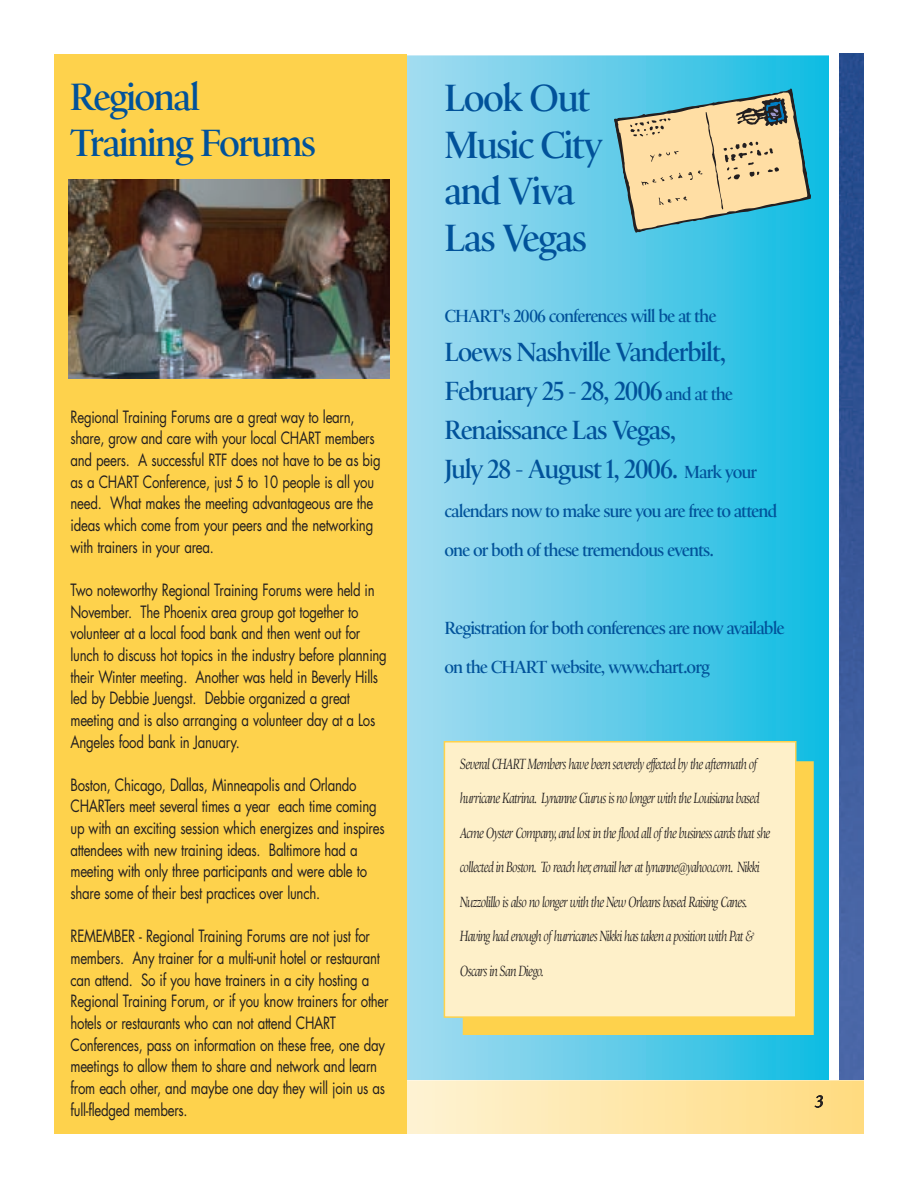
<style>
.page{position:relative;width:918px;height:1188px;background:#fff}
.page>*{position:absolute;margin:0;border:0;box-sizing:border-box;transform-origin:0 0}
.t1{font:600 39px/46.8px "Nicholas";letter-spacing:-.015em;color:#01529a}
.t2{font:600 27px/39px "Nicholas";letter-spacing:-.015em;color:#01529a}
.t3{font:600 18px/39px "Nicholas";letter-spacing:-.015em;color:#01529a}
.t4{font:16.5px/21.6px "Futura";letter-spacing:-.02em;color:#231f20;scale:.8 1}
.t5{font:italic 16.5px "Nicholas";color:#231f20;scale:1.1 1}
.t6{font:italic 15px "Nicholas";letter-spacing:-.015em;color:#231f20;scale:.8 1}
.s1{font-size:18px}
</style>
<div class="page">
<svg style="left:407px;top:55px;width:421px;height:1025px"></svg>
<div style="left:464px;top:762px;width:349px;height:272px;background:#fed24c"></div>
<div style="left:463px;top:761px;width:351px;height:274px;border:2px solid #fed24c"></div>
<img style="left:840px;top:53px;width:24px;height:1027px">
<svg style="left:613px;top:87px;width:199px;height:146px"></svg>
<div style="left:444px;top:742px;width:352px;height:275px;background:#fef0c9"></div>
<div style="left:444px;top:741px;width:352px;height:277px;border:2px solid #fed24c"></div>
<svg style="left:407px;top:1080px;width:457px;height:54px"></svg>
<div style="left:54px;top:54px;width:353px;height:1080px;background:#fed24c"></div>
<img style="left:69px;top:179px;width:321px;height:199px">
<h1 class="t1" style="left:70px;top:76px;width:246px">Regional<br>Training Forums</h1>
<p class="t4" style="left:70px;top:407px;width:389px">Regional Training Forums are a great way to learn, share, grow and care with your local CHART members and peers. A successful RTF does not have to be as big as a CHART Conference, just 5 to 10 people is all you need. What makes the meeting advantageous are the ideas which come from your peers and the networking with trainers in your area.</p>
<p class="t4" style="left:70px;top:580px;width:397px">Two noteworthy Regional Training Forums were held in November. The Phoenix area group got together to volunteer at a local food bank and then went out for lunch to discuss hot topics in the industry before planning their Winter meeting. Another was held in Beverly Hills led by Debbie Juengst. Debbie organized a great meeting and is also arranging a volunteer day at a Los Angeles food bank in January.</p>
<p class="t4" style="left:70px;top:775px;width:394px">Boston, Chicago, Dallas, Minneapolis and Orlando CHARTers meet several times a year each time coming up with an exciting session which energizes and inspires attendees with new training ideas. Baltimore had a meeting with only three participants and were able to share some of their best practices over lunch.</p>
<p class="t4" style="left:70px;top:927px;width:399px">REMEMBER - Regional Training Forums are not just for members. Any trainer for a multi-unit hotel or restaurant can attend. So if you have trainers in a city hosting a Regional Training Forum, or if you know trainers for other hotels or restaurants who can not attend CHART Conferences, pass on information on these free, one day meetings to allow them to share and network and learn from each other, and maybe one day they will join us as full-fledged members.</p>
<h1 class="t1" style="left:445px;top:78px;width:159px">Look Out<br>Music City and Viva<br>Las Vegas</h1>
<p class="t3" style="left:445px;top:298px;width:273px">CHART's 2006 conferences will be at the</p>
<h2 class="t2" style="left:445px;top:334px;width:314px">Loews Nashville Vanderbilt,<br>February 25 - 28, 2006 <span class="s1">and at the<br></span>Renaissance Las Vegas,<br>July 28 - August 1, 2006. <span class="s1">Mark your</span></h2>
<p class="t3" style="left:445px;top:493px;width:334px">calendars now to make sure you are free to attend one or both of these tremendous events.</p>
<p class="t3" style="left:445px;top:610px;width:341px">Registration for both conferences are now available on the CHART website, www.chart.org</p>
<p class="t6" style="left:460px;top:759px;width:373px">Several CHART Members have been severely effected by the aftermath of</p>
<p class="t6" style="left:460px;top:793px;width:376px">hurricane Katrina. Lynanne Ciurus is no longer with the Louisiana based</p>
<p class="t6" style="left:460px;top:828px;width:389px">Acme Oyster Company, and lost in the flood all of the business cards that she</p>
<p class="t6" style="left:460px;top:862px;width:376px">collected in Boston. To reach her, email her at lynanne@yahoo.com. Nikki</p>
<p class="t6" style="left:460px;top:897px;width:360px">Nuzzolillo is also no longer with the New Orleans based Raising Canes.</p>
<p class="t6" style="left:460px;top:931px;width:369px">Having had enough of hurricanes Nikki has taken a position with Pat &amp;</p>
<p class="t6" style="left:460px;top:966px;width:106px">Oscars in San Diego.</p>
<p class="t5" style="left:816px;top:1096px;width:8px">3</p>
</div>
